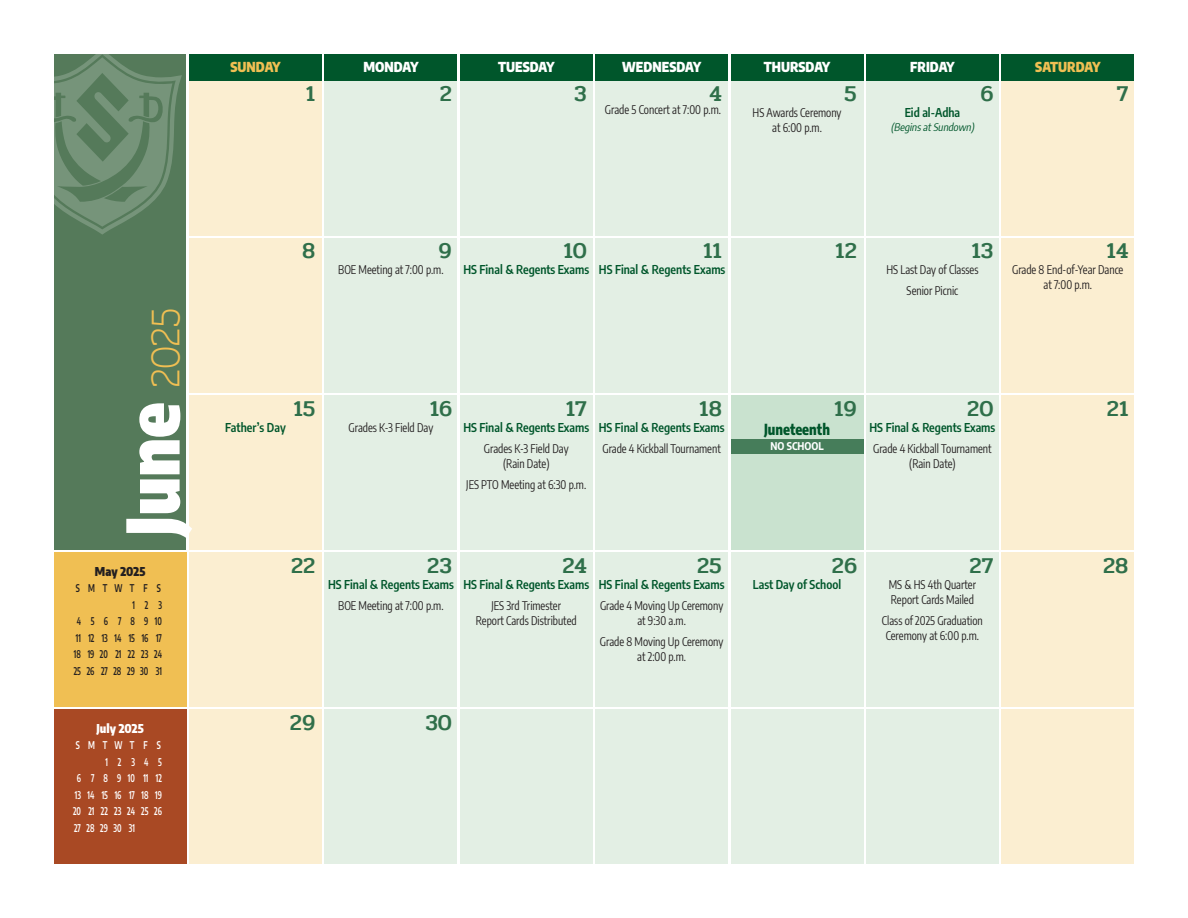
<style>
.page{position:relative;width:1188px;height:918px;background:#fff}
.page>*{position:absolute;margin:0;border:0;box-sizing:border-box;transform-origin:0 0}
.t1{font:900 72px "Encode Sans Condensed";color:#fff}
.t2{font:500 22.5px "Pridi";color:#2f6f4a}
.t3{font:800 15px "Encode Sans Condensed";color:#00562b;scale:.95 1}
.t4{font:900 13.5px "Encode Sans Condensed";color:#fff}
.t5{font:900 13.5px "Encode Sans Condensed";color:#f0bf53}
.t6{font:12px/15px "Encode Sans Condensed";color:#231f20;text-align:center;scale:.9 1}
.t7{font:600 12px "Encode Sans Condensed";color:#00562b}
.t8{font:900 12px "Encode Sans Condensed";color:#fff}
.t9{font:900 12px "Encode Sans Condensed";color:#231f20}
.t10{font:600 10.5px/16.5px "Encode Sans Condensed";color:#231f20;text-align:right;scale:.8 1}
.t11{font:600 10.5px "Encode Sans Condensed";color:#fff;scale:.75 1}
.t12{font:italic 10.5px "Encode Sans Condensed";color:#00562b}
.t13{font:700 10.5px "Encode Sans Condensed";color:#fff}
.t14{font:600 10.5px "Encode Sans Condensed";color:#fff;scale:.8 1}
.s1{font-family:"Pridi";font-weight:200;font-size:42px;color:#f0bf53}
</style>
<div class="page">
<div style="left:189px;top:81px;width:133px;height:154px;background:#fbeed1"></div>
<div style="left:325px;top:81px;width:132px;height:154px;background:#e3efe4"></div>
<div style="left:460px;top:81px;width:132px;height:154px;background:#e3efe4"></div>
<div style="left:596px;top:81px;width:132px;height:154px;background:#e3efe4"></div>
<div style="left:731px;top:81px;width:132px;height:154px;background:#e3efe4"></div>
<div style="left:866px;top:81px;width:133px;height:154px;background:#e3efe4"></div>
<div style="left:1002px;top:81px;width:132px;height:154px;background:#fbeed1"></div>
<div style="left:189px;top:238px;width:133px;height:154px;background:#fbeed1"></div>
<div style="left:1002px;top:238px;width:132px;height:154px;background:#fbeed1"></div>
<div style="left:189px;top:395px;width:133px;height:155px;background:#fbeed1"></div>
<div style="left:1002px;top:395px;width:132px;height:155px;background:#fbeed1"></div>
<div style="left:189px;top:553px;width:133px;height:154px;background:#fbeed1"></div>
<div style="left:1002px;top:553px;width:132px;height:154px;background:#fbeed1"></div>
<div style="left:189px;top:710px;width:133px;height:154px;background:#fbeed1"></div>
<div style="left:1002px;top:710px;width:132px;height:154px;background:#fbeed1"></div>
<div style="left:325px;top:238px;width:132px;height:154px;background:#e3efe4"></div>
<div style="left:460px;top:238px;width:132px;height:154px;background:#e3efe4"></div>
<div style="left:596px;top:238px;width:132px;height:154px;background:#e3efe4"></div>
<div style="left:731px;top:238px;width:132px;height:154px;background:#e3efe4"></div>
<div style="left:866px;top:238px;width:133px;height:154px;background:#e3efe4"></div>
<div style="left:325px;top:395px;width:132px;height:155px;background:#e3efe4"></div>
<div style="left:460px;top:395px;width:132px;height:155px;background:#e3efe4"></div>
<div style="left:596px;top:395px;width:132px;height:155px;background:#e3efe4"></div>
<div style="left:866px;top:395px;width:133px;height:155px;background:#e3efe4"></div>
<div style="left:325px;top:553px;width:132px;height:154px;background:#e3efe4"></div>
<div style="left:460px;top:553px;width:132px;height:154px;background:#e3efe4"></div>
<div style="left:596px;top:553px;width:132px;height:154px;background:#e3efe4"></div>
<div style="left:731px;top:553px;width:132px;height:154px;background:#e3efe4"></div>
<div style="left:866px;top:553px;width:133px;height:154px;background:#e3efe4"></div>
<div style="left:325px;top:710px;width:132px;height:154px;background:#e3efe4"></div>
<div style="left:460px;top:710px;width:132px;height:154px;background:#e3efe4"></div>
<div style="left:596px;top:710px;width:132px;height:154px;background:#e3efe4"></div>
<div style="left:731px;top:710px;width:132px;height:154px;background:#e3efe4"></div>
<div style="left:866px;top:710px;width:133px;height:154px;background:#e3efe4"></div>
<div style="left:189px;top:54px;width:133px;height:27px;background:#00562b"></div>
<div style="left:325px;top:54px;width:132px;height:27px;background:#00562b"></div>
<div style="left:460px;top:54px;width:132px;height:27px;background:#00562b"></div>
<div style="left:596px;top:54px;width:132px;height:27px;background:#00562b"></div>
<div style="left:731px;top:54px;width:132px;height:27px;background:#00562b"></div>
<div style="left:866px;top:54px;width:133px;height:27px;background:#00562b"></div>
<div style="left:1002px;top:54px;width:132px;height:27px;background:#00562b"></div>
<div style="left:731px;top:395px;width:132px;height:155px;background:#c9e2cf"></div>
<div style="left:731px;top:440px;width:132px;height:14px;background:#467d5a"></div>
<div style="left:55px;top:54px;width:131px;height:496px;background:#557a5a"></div>
<svg style="left:55px;top:54px;width:127px;height:181px"></svg>
<div style="left:54px;top:553px;width:132px;height:154px;background:#f0bf53"></div>
<div style="left:54px;top:710px;width:132px;height:154px;background:#a94924"></div>
<p class="t5" style="left:231px;top:57px;width:52px">SUNDAY</p>
<p class="t4" style="left:363px;top:57px;width:57px">MONDAY</p>
<p class="t4" style="left:498px;top:57px;width:58px">TUESDAY</p>
<p class="t4" style="left:622px;top:57px;width:80px">WEDNESDAY</p>
<p class="t4" style="left:764px;top:57px;width:68px">THURSDAY</p>
<p class="t4" style="left:910px;top:57px;width:46px">FRIDAY</p>
<p class="t5" style="left:1035px;top:57px;width:67px">SATURDAY</p>
<p class="t6" style="left:605px;top:102px;width:131px">Grade 5 Concert at 7:00 p.m.</p>
<p class="t6" style="left:753px;top:105px;width:100px">HS Awards Ceremony at 6:00 p.m.</p>
<p class="t7" style="left:905px;top:104px;width:57px">Eid al-Adha</p>
<h2 class="t2" style="left:306px;top:77px;width:11px">1</h2>
<h2 class="t2" style="left:440px;top:77px;width:14px">2</h2>
<h2 class="t2" style="left:574px;top:77px;width:14px">3</h2>
<h2 class="t2" style="left:710px;top:77px;width:14px">4</h2>
<h2 class="t2" style="left:844px;top:77px;width:14px">5</h2>
<h2 class="t2" style="left:981px;top:77px;width:14px">6</h2>
<h2 class="t2" style="left:1117px;top:77px;width:13px">7</h2>
<p class="t12" style="left:891px;top:119px;width:87px">(BeginsatSundown)</p>
<h1 class="t1" style="left:96px;top:536px;width:230px;rotate:-90deg">June <span class="s1">2025</span></h1>
<p class="t9" style="left:95px;top:562px;width:52px">May 2025</p>
<p class="t10" style="left:74px;top:579px;width:112px">SMTWT F S<br>123<br>45678910<br>11 12 13 14 15 16 17<br>18 19 20 21 22 23 24<br>25 26 27 28 29 30 31</p>
<p class="t8" style="left:97px;top:719px;width:49px">July 2025</p>
<p class="t14" style="left:76px;top:738px;width:108px">SMTWT F S</p>
<p class="t11" style="left:105px;top:754px;width:77px">12345</p>
<p class="t11" style="left:77px;top:771px;width:115px">6 7 8 910 1112</p>
<p class="t11" style="left:75px;top:787px;width:118px">13 14 15 16 17 18 19</p>
<p class="t11" style="left:73px;top:804px;width:120px">20 21 22 23 24 25 26</p>
<p class="t11" style="left:74px;top:820px;width:83px">27 28 29 30 31</p>
<h2 class="t2" style="left:302px;top:235px;width:15px">8</h2>
<h2 class="t2" style="left:439px;top:235px;width:15px">9</h2>
<h2 class="t2" style="left:563px;top:235px;width:25px">10</h2>
<h2 class="t2" style="left:703px;top:235px;width:20px">11</h2>
<h2 class="t2" style="left:835px;top:235px;width:23px">12</h2>
<h2 class="t2" style="left:971px;top:235px;width:23px">13</h2>
<h2 class="t2" style="left:1107px;top:235px;width:23px">14</h2>
<p class="t7" style="left:599px;top:261px;width:128px">HS Final &amp; Regents Exams</p>
<p class="t6" style="left:338px;top:262px;width:119px">BOE Meeting at 7:00 p.m.</p>
<p class="t7" style="left:463px;top:261px;width:127px">HS Final &amp; Regents Exams</p>
<p class="t6" style="left:886px;top:259px;width:104px;line-height:21px">HS Last Day of Classes<br>Senior Picnic</p>
<p class="t6" style="left:1012px;top:262px;width:125px">Grade 8 End-of-Year Dance at 7:00 p.m.</p>
<p class="t7" style="left:225px;top:418px;width:62px">Father’s Day</p>
<h2 class="t2" style="left:293px;top:392px;width:24px">15</h2>
<h2 class="t2" style="left:430px;top:392px;width:24px">16</h2>
<h2 class="t2" style="left:566px;top:392px;width:23px">17</h2>
<h2 class="t2" style="left:699px;top:392px;width:24px">18</h2>
<h2 class="t2" style="left:834px;top:392px;width:24px">19</h2>
<h2 class="t2" style="left:967px;top:392px;width:28px">20</h2>
<h2 class="t2" style="left:1107px;top:392px;width:23px">21</h2>
<p class="t6" style="left:349px;top:419px;width:96px">Grades K-3 Field Day</p>
<p class="t7" style="left:463px;top:418px;width:127px">HS Final &amp; Regents Exams</p>
<p class="t6" style="left:484px;top:440px;width:96px">Grades K-3 Field Day (Rain Date)</p>
<p class="t6" style="left:466px;top:476px;width:135px">JES PTO Meeting at 6:30 p.m.</p>
<p class="t7" style="left:599px;top:418px;width:127px">HS Final &amp; Regents Exams</p>
<p class="t6" style="left:602px;top:440px;width:133px">Grade 4 Kickball Tournament</p>
<p class="t3" style="left:764px;top:417px;width:71px">Juneteenth</p>
<p class="t13" style="left:771px;top:439px;width:55px">NO SCHOOL</p>
<p class="t7" style="left:870px;top:418px;width:127px">HS Final &amp; Regents Exams</p>
<p class="t6" style="left:873px;top:440px;width:133px">Grade 4 Kickball Tournament (Rain Date)</p>
<h2 class="t2" style="left:291px;top:549px;width:26px">22</h2>
<h2 class="t2" style="left:427px;top:549px;width:26px">23</h2>
<h2 class="t2" style="left:562px;top:549px;width:26px">24</h2>
<h2 class="t2" style="left:697px;top:549px;width:26px">25</h2>
<h2 class="t2" style="left:832px;top:549px;width:27px">26</h2>
<h2 class="t2" style="left:970px;top:549px;width:25px">27</h2>
<h2 class="t2" style="left:1103px;top:549px;width:27px">28</h2>
<p class="t7" style="left:328px;top:575px;width:127px">HS Final &amp; Regents Exams</p>
<p class="t6" style="left:338px;top:597px;width:119px">BOE Meeting at 7:00 p.m.</p>
<p class="t7" style="left:463px;top:575px;width:127px">HS Final &amp; Regents Exams</p>
<p class="t6" style="left:476px;top:597px;width:114px">JES 3rd Trimester<br>Report Cards Distributed</p>
<p class="t7" style="left:599px;top:575px;width:127px">HS Final &amp; Regents Exams</p>
<p class="t6" style="left:600px;top:597px;width:138px">Grade 4 Moving Up Ceremony at 9:30 a.m.</p>
<p class="t6" style="left:600px;top:633px;width:139px">Grade 8 Moving Up Ceremony at 2:00 p.m.</p>
<h2 class="t2" style="left:290px;top:706px;width:27px">29</h2>
<h2 class="t2" style="left:425px;top:706px;width:28px">30</h2>
<p class="t7" style="left:753px;top:575px;width:90px">Last Day of School</p>
<p class="t6" style="left:889px;top:576px;width:99px;text-align:left">MS &amp; HS 4th Quarter<br>Report Cards Mailed</p>
<p class="t6" style="left:882px;top:612px;width:114px">Class of 2025 Graduation<br>Ceremony at 6:00 p.m.</p>
</div>
